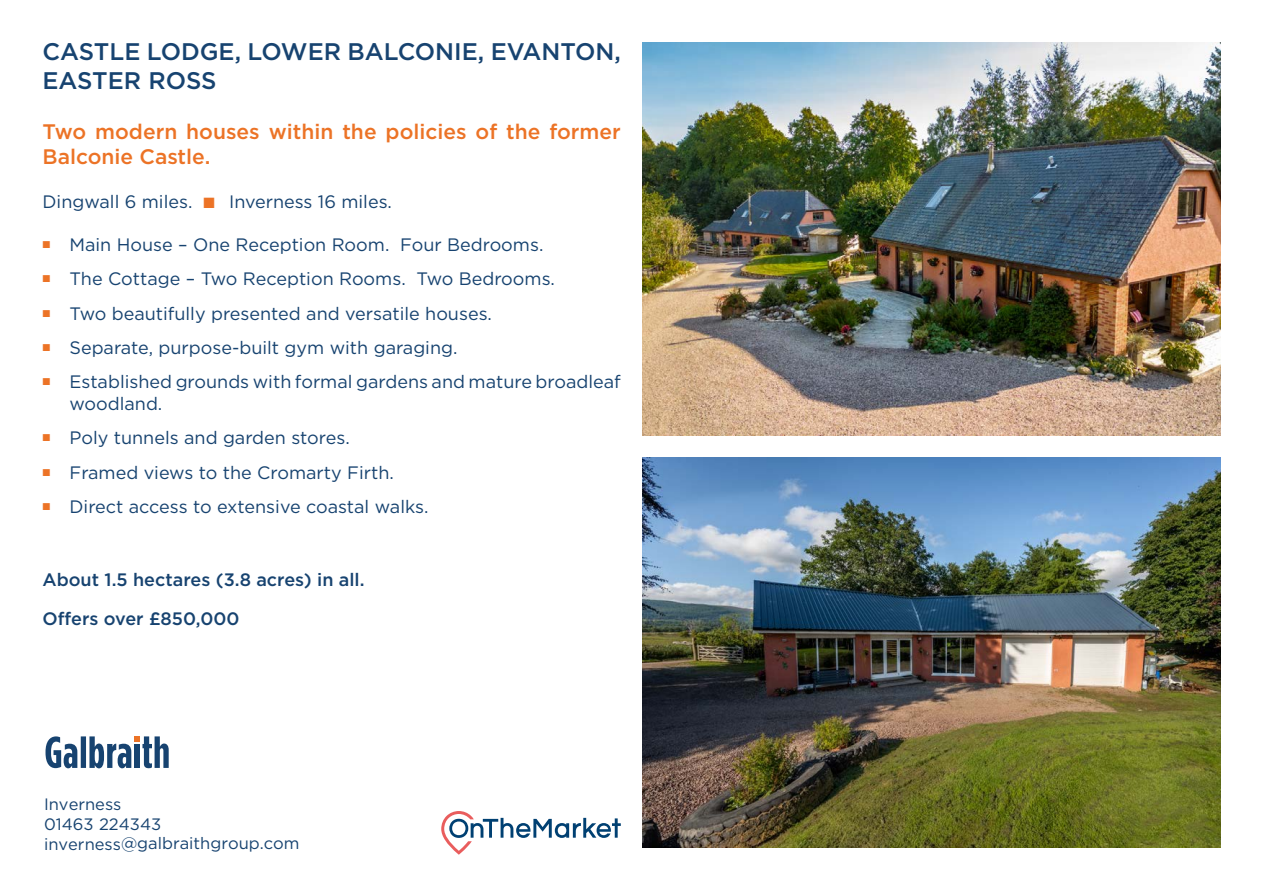
<style>
.page{position:relative;width:1263px;height:893px;background:#fff}
.page>*{position:absolute;margin:0;border:0;box-sizing:border-box;transform-origin:0 0}
.t1{font:500 24px/28.8px "Gotham HTF";color:#174370}
.t2{font:500 21px/25.2px "Gotham HTF";color:#ec7326}
.t3{font:18px/21.6px "Gotham HTF";color:#174370}
.Bullets{font:500 18px "Gotham HTF";color:#174370}
.t4{font:16.5px "Gotham HTF";color:#174370}
.s1{font-family:"Proxima Nova";color:#ec7326}
</style>
<div class="page">
<svg style="left:46px;top:736px;width:123px;height:32px"></svg>
<div style="left:135px;top:744px;width:5px;height:24px;background:#174370"></div>
<img style="left:642px;top:42px;width:578px;height:394px">
<img style="left:642px;top:457px;width:578px;height:391px">
<svg style="left:441px;top:811px;width:180px;height:44px"></svg>
<p class="t1" style="left:43px;top:37px;width:580px">CASTLE LODGE, LOWER BALCONIE, EVANTON,<br>EASTER ROSS</p>
<p class="t2" style="left:43px;top:119px;width:580px">Two modern houses within the policies of the former<br>Balconie Castle.</p>
<p class="t3" style="left:43px;top:190px;width:351px">Dingwall 6 miles. <span class="s1">■</span> Inverness 16 miles.</p>
<p class="t3" style="left:43px;top:233px;width:502px"><sup>■</sup> Main House – One Reception Room. Four Bedrooms.</p>
<p class="t3" style="left:43px;top:268px;width:514px"><sup>■</sup> The Cottage – Two Reception Rooms. Two Bedrooms.</p>
<p class="t3" style="left:43px;top:302px;width:451px"><sup>■</sup> Two beautifully presented and versatile houses.</p>
<p class="t3" style="left:43px;top:336px;width:416px"><sup>■</sup> Separate, purpose-built gym with garaging.</p>
<p class="t3" style="left:70px;top:371px;width:553px;text-indent:-27px"><sup>■</sup> Established grounds with formal gardens and mature broadleaf woodland.</p>
<p class="t3" style="left:43px;top:427px;width:309px"><sup>■</sup> Poly tunnels and garden stores.</p>
<p class="t3" style="left:43px;top:461px;width:353px"><sup>■</sup> Framed views to the Cromarty Firth.</p>
<p class="t3" style="left:43px;top:495px;width:388px"><sup>■</sup> Direct access to extensive coastal walks.</p>
<p class="Bullets" style="left:43px;top:569px;width:324px">About 1.5 hectares (3.8 acres) in all.</p>
<p class="Bullets" style="left:43px;top:608px;width:198px">Offers over £850,000</p>
<p class="t4" style="left:44px;top:795px;width:79px">Inverness</p>
<p class="t4" style="left:44px;top:815px;width:119px">01463 224343</p>
<p class="t4" style="left:44px;top:834px;width:257px">inverness@galbraithgroup.com</p>
</div>
